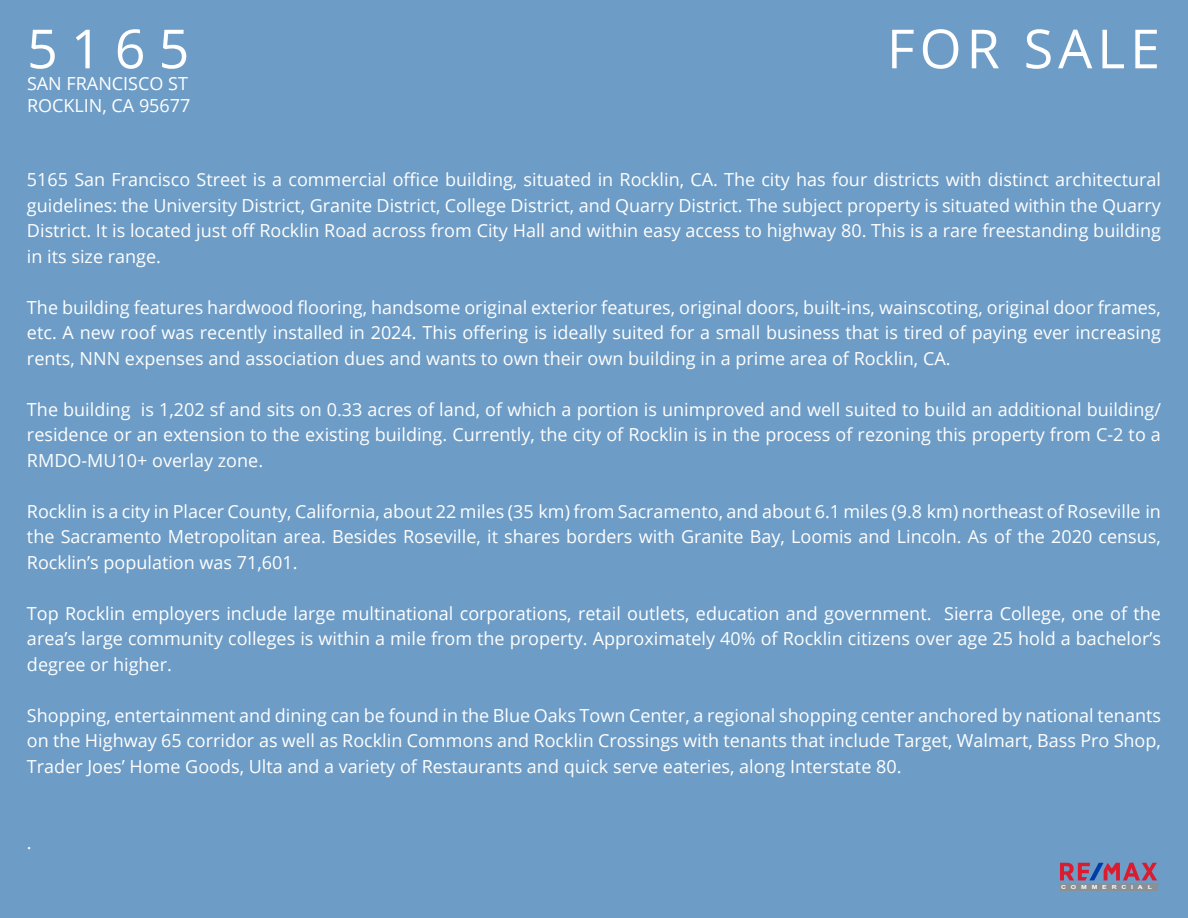
<style>
.page{position:relative;width:1188px;height:918px;background:#6d9cc6}
.page>*{position:absolute;margin:0;border:0;box-sizing:border-box;transform-origin:0 0}
.t1{font:54px "Open Sans";letter-spacing:.09em;color:#fff}
.t2{font:18px/25.5px "Open Sans";color:#fff;text-align:justify}
.t3{font:700 5.55px "Arial";letter-spacing:.695em;color:#fafafa;scale:1.25 1}
</style>
<div class="page">
<div style="left:1060px;top:883px;width:97px;height:8px;background:#8a9196"></div>
<svg style="left:1060px;top:863px;width:97px;height:17px"></svg>
<p class="t1" style="left:27px;top:12px;width:164px">5165</p>
<p class="t2" style="left:27px;top:70px;width:163px">SAN FRANCISCO ST</p>
<p class="t2" style="left:27px;top:92px;width:165px">ROCKLIN, CA 95677</p>
<p class="t1" style="left:887px;top:12px;width:275px">FOR SALE</p>
<p class="t2" style="left:27px;top:167px;width:1136px">5165 San Francisco Street is a commercial office building, situated in Rocklin, CA. The city has four districts with distinct architectural guidelines: the University District, Granite District, College District, and Quarry District. The subject property is situated within the Quarry District. It is located just off Rocklin Road across from City Hall and within easy access to highway 80. This is a rare freestanding building in its size range.</p>
<p class="t2" style="left:27px;top:294px;width:1136px">The building features hardwood flooring, handsome original exterior features, original doors, built-ins, wainscoting, original door frames, etc. A new roof was recently installed in 2024. This offering is ideally suited for a small business that is tired of paying ever increasing rents, NNN expenses and association dues and wants to own their own building in a prime area of Rocklin, CA.</p>
<p class="t2" style="left:27px;top:396px;width:1136px">The building is 1,202 sf and sits on 0.33 acres of land, of which a portion is unimproved and well suited to build an additional building/ residence or an extension to the existing building. Currently, the city of Rocklin is in the process of rezoning this property from C-2 to a RMDO-MU10+ overlay zone.</p>
<p class="t2" style="left:27px;top:498px;width:1135px">Rocklin is a city in Placer County, California, about 22 miles (35 km) from Sacramento, and about 6.1 miles (9.8 km) northeast of Roseville in the Sacramento Metropolitan area. Besides Roseville, it shares borders with Granite Bay, Loomis and Lincoln. As of the 2020 census, Rocklin’s population was 71,601.</p>
<p class="t2" style="left:27px;top:600px;width:1135px">Top Rocklin employers include large multinational corporations, retail outlets, education and government. Sierra College, one of the area’s large community colleges is within a mile from the property. Approximately 40% of Rocklin citizens over age 25 hold a bachelor’s degree or higher.</p>
<p class="t2" style="left:27px;top:702px;width:1136px">Shopping, entertainment and dining can be found in the Blue Oaks Town Center, a regional shopping center anchored by national tenants on the Highway 65 corridor as well as Rocklin Commons and Rocklin Crossings with tenants that include Target, Walmart, Bass Pro Shop, Trader Joes’ Home Goods, Ulta and a variety of Restaurants and quick serve eateries, along Interstate 80.</p>
<p class="t2" style="left:27px;top:830px;width:6px">.</p>
<p class="t3" style="left:1061px;top:883px;width:74px">COMMERCIAL</p>
</div>
